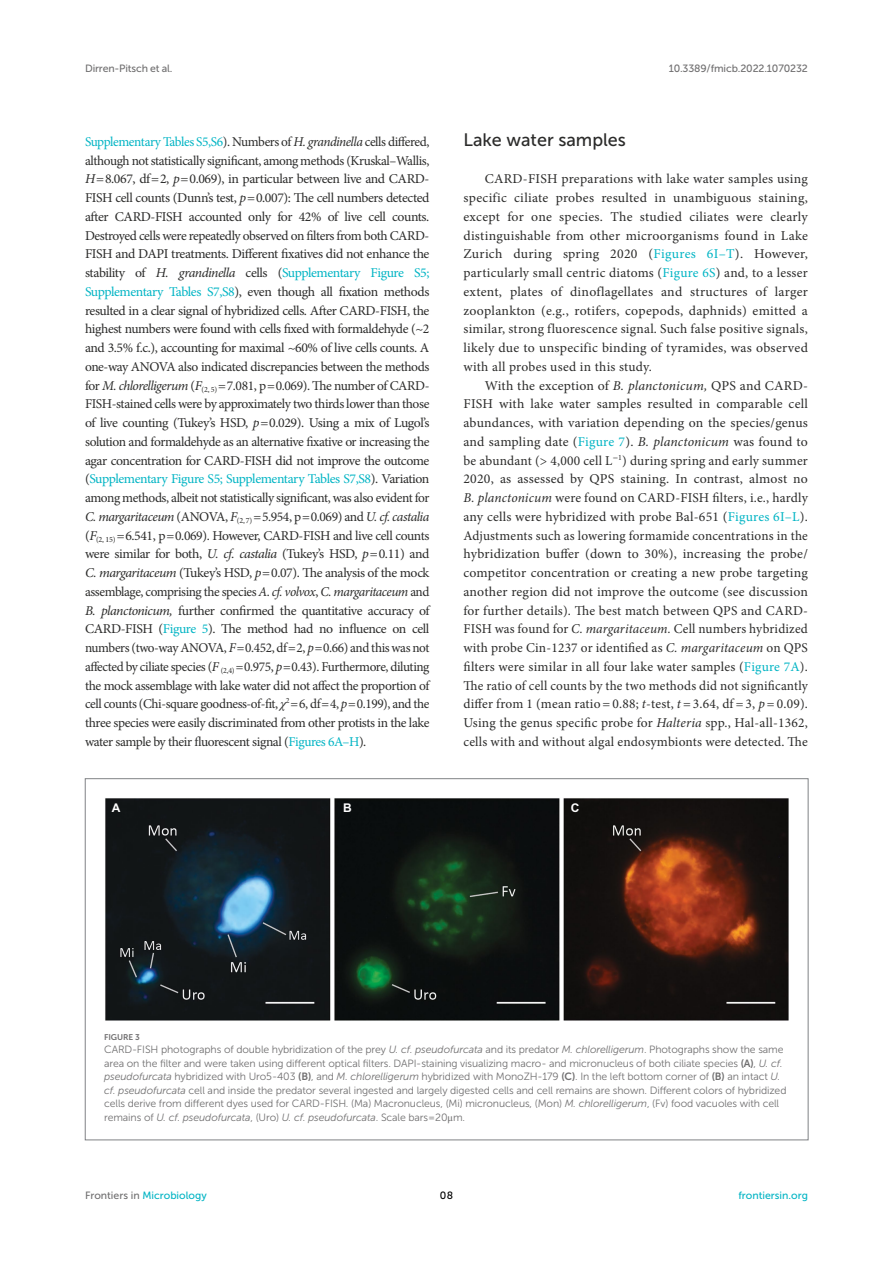
<style>
.page{position:relative;width:893px;height:1263px;background:#fff}
.page>*{position:absolute;margin:0;border:0;box-sizing:border-box;transform-origin:0 0}
.HEAD_2{font:18px "Museo Sans 500";color:#2b2b2a}
.TEXT_FLUSH{font:13.5px/18.8px "Minion Pro";letter-spacing:-.01em;color:#2b2b2a;text-align:justify}
.TEXT{font:13.5px/18.8px "Minion Pro";letter-spacing:.015em;color:#2b2b2a;text-align:justify}
.t1{font:700 12px "Arial";color:#fff}
.FIG_LEG{font:10.5px/13.5px "Museo Sans 300";letter-spacing:-.01em;color:#706f70}
.t2{font:10.5px "Museo Sans 500";letter-spacing:-.015em;color:#706f70}
.t3{font:10.5px "Museo Sans 500";color:#00b4c4}
.t4{font:10.5px "Museo Sans 500";color:#000}
.FIG_HD{font:8.25px "Museo Sans 700";letter-spacing:-.01em;color:#706f70}
.s1{color:#00b4c4}
.s2{font-style:italic}
.s3{font-family:"STIX General";font-style:italic}
.s4{font-family:"Museo Sans 700"}
.s5{font-family:"STIX General"}
.s6{color:#706f70}
</style>
<div class="page">
<img style="left:105px;top:798px;width:684px;height:223px">
<p class="t2" style="left:85px;top:63px;width:89px">Dirren-Pitsch et al.</p>
<p class="t2" style="left:669px;top:63px;width:141px">10.3389/fmicb.2022.1070232</p>
<p class="TEXT_FLUSH" style="left:85px;top:132px;width:346px"><span class="s1">Supplementary Tables S5,S6</span>). Numbers of <span class="s2">H. grandinella</span> cells differed, although not statistically significant, among methods (Kruskal–Wallis, <span class="s2">H</span>=8.067, df=2, <span class="s2">p</span>=0.069), in particular between live and CARD-FISH cell counts (Dunn’s test, <span class="s2">p</span>=0.007): The cell numbers detected after CARD-FISH accounted only for 42% of live cell counts.<br>Destroyed cells were repeatedly observed on filters from both CARD-FISH and DAPI treatments. Different fixatives did not enhance the stability of <span class="s2">H. grandinella</span> cells (<span class="s1">Supplementary Figure S5; Supplementary Tables S7,S8</span>), even though all fixation methods resulted in a clear signal of hybridized cells. After CARD-FISH, the highest numbers were found with cells fixed with formaldehyde (~2 and 3.5% f.c.), accounting for maximal ~60% of live cells counts. A one-way ANOVA also indicated discrepancies between the methods for <span class="s2">M. chlorelligerum</span> (<span class="s2">F</span><sub>(2,</sub> <sub>5)</sub> =7.081, p=0.069). The number of CARD-FISH-stained cells were by approximately two thirds lower than those of live counting (Tukey’s HSD, <span class="s2">p</span>=0.029). Using a mix of Lugol’s solution and formaldehyde as an alternative fixative or increasing the agar concentration for CARD-FISH did not improve the outcome (<span class="s1">Supplementary Figure S5; Supplementary Tables S7,S8</span>). Variation among methods, albeit not statistically significant, was also evident for <span class="s2">C. margaritaceum</span> (ANOVA, <span class="s2">F</span><sub>(2,</sub> <sub>7)</sub> =5.954, p=0.069) and <span class="s2">U. cf. castalia </span>(<span class="s2">F</span><sub>(2,</sub> <sub>15)</sub> =6.541, p=0.069). However, CARD-FISH and live cell counts were similar for both, <span class="s2">U. cf. castalia</span> (Tukey’s HSD, <span class="s2">p</span>=0.11) and <span class="s2">C. margaritaceum</span> (Tukey’s HSD, <span class="s2">p</span>=0.07). The analysis of the mock assemblage, comprising the species <span class="s2">A</span>. <span class="s2">cf. volvox</span>, <span class="s2">C. margaritaceum</span> and <span class="s2">B. planctonicum,</span> further confirmed the quantitative accuracy of CARD-FISH (<span class="s1">Figure 5</span>). The method had no influence on cell numbers (two-way ANOVA, <span class="s2">F</span>=0.452, df=2, <span class="s2">p</span>=0.66) and this was not affected by ciliate species (<span class="s2">F</span> <sub>(2,4)</sub> =0.975, <span class="s2">p</span>=0.43). Furthermore, diluting the mock assemblage with lake water did not affect the proportion of cell counts (Chi-square goodness-of-fit, <span class="s3">χ</span><sup>2</sup> =6, df=4, <span class="s2">p</span>=0.199), and the three species were easily discriminated from other protists in the lake water sample by their fluorescent signal (<span class="s1">Figures 6A–H</span>).</p>
<p class="HEAD_2" style="left:463px;top:130px;width:164px">Lake water samples</p>
<p class="TEXT_FLUSH" style="left:463px;top:170px;width:346px;text-indent:21px">CARD-FISH preparations with lake water samples using specific ciliate probes resulted in unambiguous staining, except for one species. The studied ciliates were clearly distinguishable from other microorganisms found in Lake Zurich during spring 2020 (<span class="s1">Figures 6I–T</span>). However, particularly small centric diatoms (<span class="s1">Figure 6S</span>) and, to a lesser extent, plates of dinoflagellates and structures of larger zooplankton (e.g., rotifers, copepods, daphnids) emitted a similar, strong fluorescence signal. Such false positive signals, likely due to unspecific binding of tyramides, was observed with all probes used in this study.</p>
<p class="TEXT" style="left:463px;top:376px;width:346px;text-indent:21px">With the exception of <span class="s2">B. planctonicum,</span> QPS and CARD-FISH with lake water samples resulted in comparable cell abundances, with variation depending on the species/genus and sampling date (<span class="s1">Figure 7</span>). <span class="s2">B. planctonicum</span> was found to be abundant (&gt; 4,000 cell L<sup>−</sup><sup>1</sup>) during spring and early summer 2020, as assessed by QPS staining. In contrast, almost no <span class="s2">B. planctonicum</span> were found on CARD-FISH filters, i.e., hardly any cells were hybridized with probe Bal-651 (<span class="s1">Figures 6I–L</span>).<br>Adjustments such as lowering formamide concentrations in the hybridization buffer (down to 30%), increasing the probe/ competitor concentration or creating a new probe targeting another region did not improve the outcome (see discussion for further details). The best match between QPS and CARD-FISH was found for <span class="s2">C. margaritaceum.</span> Cell numbers hybridized with probe Cin-1237 or identified as <span class="s2">C. margaritaceum</span> on QPS filters were similar in all four lake water samples (<span class="s1">Figure 7A</span>).<br>The ratio of cell counts by the two methods did not significantly differ from 1 (mean ratio = 0.88; <span class="s2">t</span>-test, <span class="s2">t</span> = 3.64, df = 3, <span class="s2">p</span> = 0.09).<br>Using the genus specific probe for <span class="s2">Halteria</span> spp., Hal-all-1362, cells with and without algal endosymbionts were detected. The</p>
<p class="t1" style="left:112px;top:799px;width:10px">A</p>
<p class="t1" style="left:343px;top:799px;width:10px">B</p>
<p class="t1" style="left:571px;top:799px;width:10px">C</p>
<p class="FIG_HD" style="left:104px;top:1032px;width:37px">FIGURE 3</p>
<p class="FIG_LEG" style="left:104px;top:1043px;width:684px">CARD-FISH photographs of double hybridization of the prey <span class="s2">U. cf. pseudofurcata</span> and its predator <span class="s2">M. chlorelligerum</span>. Photographs show the same area on the filter and were taken using different optical filters. DAPI-staining visualizing macro- and micronucleus of both ciliate species <span class="s4">(A)</span>, <span class="s2">U. cf. pseudofurcata</span> hybridized with Uro5-403 <span class="s4">(B)</span>, and <span class="s2">M. chlorelligerum</span> hybridized with MonoZH-179 <span class="s4">(C)</span>. In the left bottom corner of <span class="s4">(B)</span> an intact <span class="s2">U. cf. pseudofurcata</span> cell and inside the predator several ingested and largely digested cells and cell remains are shown. Different colors of hybridized cells derive from different dyes used for CARD-FISH. (Ma) Macronucleus, (Mi) micronucleus, (Mon) <span class="s2">M. chlorelligerum</span>, (Fv) food vacuoles with cell remains of <span class="s2">U. cf. pseudofurcata</span>, (Uro) <span class="s2">U. cf. pseudofurcata</span>. Scale bars = 20 <span class="s5">μ</span>m.</p>
<p class="t3" style="left:85px;top:1190px;width:123px"><span class="s6">Frontiers in</span> Microbiology</p>
<p class="t4" style="left:440px;top:1190px;width:15px">08</p>
<p class="t3" style="left:738px;top:1190px;width:71px">frontiersin.org</p>
</div>
